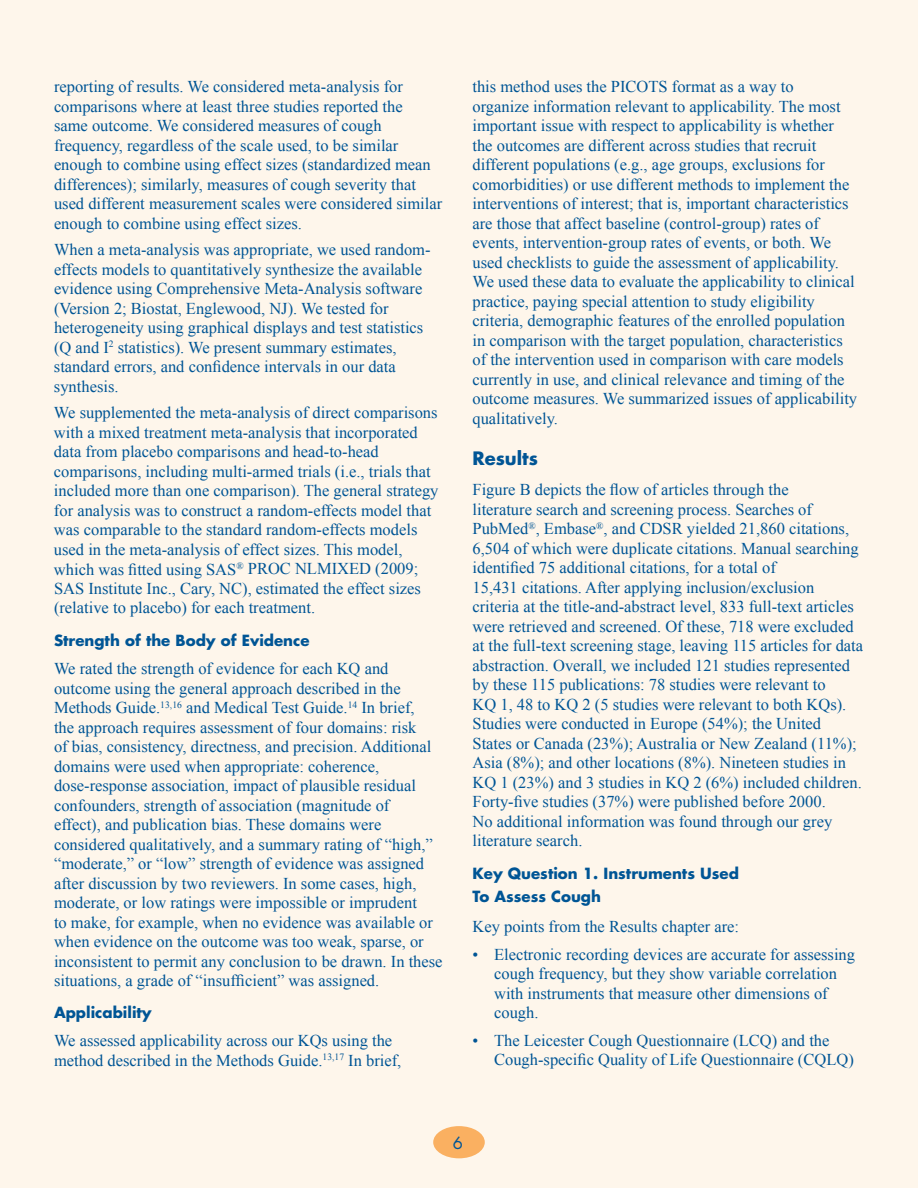
<style>
.page{position:relative;width:918px;height:1188px;background:#fff}
.page>*{position:absolute;margin:0;border:0;box-sizing:border-box;transform-origin:0 0}
.Head_Level_1{font:700 18px "Futura Std";color:#005595}
.Text{font:16.5px/19.5px "Times New Roman";color:#005595}
.Bullet{font:16.5px/19.5px "Times New Roman";color:#005595}
.t1{font:16.5px "Futura Std";color:#005595}
.Head_Level_2{font:700 15px/22.5px "Futura Std";color:#005595}
</style>
<div class="page">
<div style="left:0;top:0;width:917px;height:1188px;background:#fef6eb"></div>
<div style="left:433px;top:1126px;width:52px;height:32px;background:#fab061;border-radius:50%"></div>
<p class="Text" style="left:54px;top:77px;width:390px">reporting of results. We considered meta-analysis for comparisons where at least three studies reported the<br>same outcome. We considered measures of cough frequency, regardless of the scale used, to be similar enough to combine using effect sizes (standardized mean differences); similarly, measures of cough severity that used different measurement scales were considered similar enough to combine using effect sizes.</p>
<p class="Text" style="left:54px;top:240px;width:378px">When a meta-analysis was appropriate, we used random&shy;effects models to quantitatively synthesize the available evidence using Comprehensive Meta-Analysis software (Version 2; Biostat, Englewood, NJ). We tested for heterogeneity using graphical displays and test statistics (Q and I<sup>2</sup> statistics). We present summary estimates, standard errors, and confidence intervals in our data synthesis.</p>
<p class="Text" style="left:54px;top:403px;width:386px">We supplemented the meta-analysis of direct comparisons with a mixed treatment meta-analysis that incorporated data from placebo comparisons and head-to-head comparisons, including multi-armed trials (i.e., trials that included more than one comparison). The general strategy for analysis was to construct a random-effects model that was comparable to the standard random-effects models used in the meta-analysis of effect sizes. This model, which was fitted using SAS<sup>®</sup> PROC NLMIXED (2009; SAS Institute Inc., Cary, NC), estimated the effect sizes (relative to placebo) for each treatment.</p>
<p class="Head_Level_2" style="left:54px;top:629px;width:257px">Strength of the Body of Evidence</p>
<p class="Text" style="left:54px;top:659px;width:390px">We rated the strength of evidence for each KQ and outcome using the general approach described in the Methods Guide.<sup>13,16</sup> and Medical Test Guide.<sup>14</sup> In brief,<br>the approach requires assessment of four domains: risk<br>of bias, consistency, directness, and precision. Additional domains were used when appropriate: coherence, dose-response association, impact of plausible residual confounders, strength of association (magnitude of<br>effect), and publication bias. These domains were considered qualitatively, and a summary rating of “high,” “moderate,” or “low” strength of evidence was assigned after discussion by two reviewers. In some cases, high, moderate, or low ratings were impossible or imprudent<br>to make, for example, when no evidence was available or when evidence on the outcome was too weak, sparse, or inconsistent to permit any conclusion to be drawn. In these situations, a grade of “insufficient” was assigned.</p>
<p class="Head_Level_2" style="left:54px;top:1000px;width:99px">Applicability</p>
<p class="Text" style="left:54px;top:1031px;width:349px">We assessed applicability across our KQs using the method described in the Methods Guide.<sup>13,17</sup> In brief,</p>
<p class="Text" style="left:472px;top:77px;width:386px">this method uses the PICOTS format as a way to<br>organize information relevant to applicability. The most important issue with respect to applicability is whether the outcomes are different across studies that recruit different populations (e.g., age groups, exclusions for comorbidities) or use different methods to implement the interventions of interest; that is, important characteristics are those that affect baseline (control-group) rates of events, intervention-group rates of events, or both. We used checklists to guide the assessment of applicability.<br>We used these data to evaluate the applicability to clinical practice, paying special attention to study eligibility criteria, demographic features of the enrolled population in comparison with the target population, characteristics of the intervention used in comparison with care models currently in use, and clinical relevance and timing of the outcome measures. We summarized issues of applicability qualitatively.</p>
<p class="Head_Level_1" style="left:472px;top:447px;width:67px">Results</p>
<p class="Text" style="left:472px;top:480px;width:392px">Figure B depicts the flow of articles through the<br>literature search and screening process. Searches of PubMed<sup>®</sup>, Embase<sup>®</sup>, and CDSR yielded 21,860 citations, 6,504 of which were duplicate citations. Manual searching identified 75 additional citations, for a total of<br>15,431 citations. After applying inclusion/exclusion criteria at the title-and-abstract level, 833 full-text articles were retrieved and screened. Of these, 718 were excluded at the full-text screening stage, leaving 115 articles for data abstraction. Overall, we included 121 studies represented by these 115 publications: 78 studies were relevant to<br>KQ 1, 48 to KQ 2 (5 studies were relevant to both KQs).<br>Studies were conducted in Europe (54%); the United States or Canada (23%); Australia or New Zealand (11%); Asia (8%); and other locations (8%). Nineteen studies in KQ 1 (23%) and 3 studies in KQ 2 (6%) included children.<br>Forty-five studies (37%) were published before 2000.<br>No additional information was found through our grey literature search.</p>
<p class="Head_Level_2" style="left:472px;top:862px;width:268px">Key Question 1. Instruments Used<br>To Assess Cough</p>
<p class="Text" style="left:472px;top:917px;width:268px">Key points from the Results chapter are:</p>
<p class="Bullet" style="left:494px;top:944px;width:363px;text-indent:-22px">• Electronic recording devices are accurate for assessing cough frequency, but they show variable correlation with instruments that measure other dimensions of cough.</p>
<p class="Bullet" style="left:494px;top:1030px;width:361px;text-indent:-22px">• The Leicester Cough Questionnaire (LCQ) and the<br>Cough-specific Quality of Life Questionnaire (CQLQ)</p>
<p class="t1" style="left:453px;top:1132px;width:12px">6</p>
</div>
